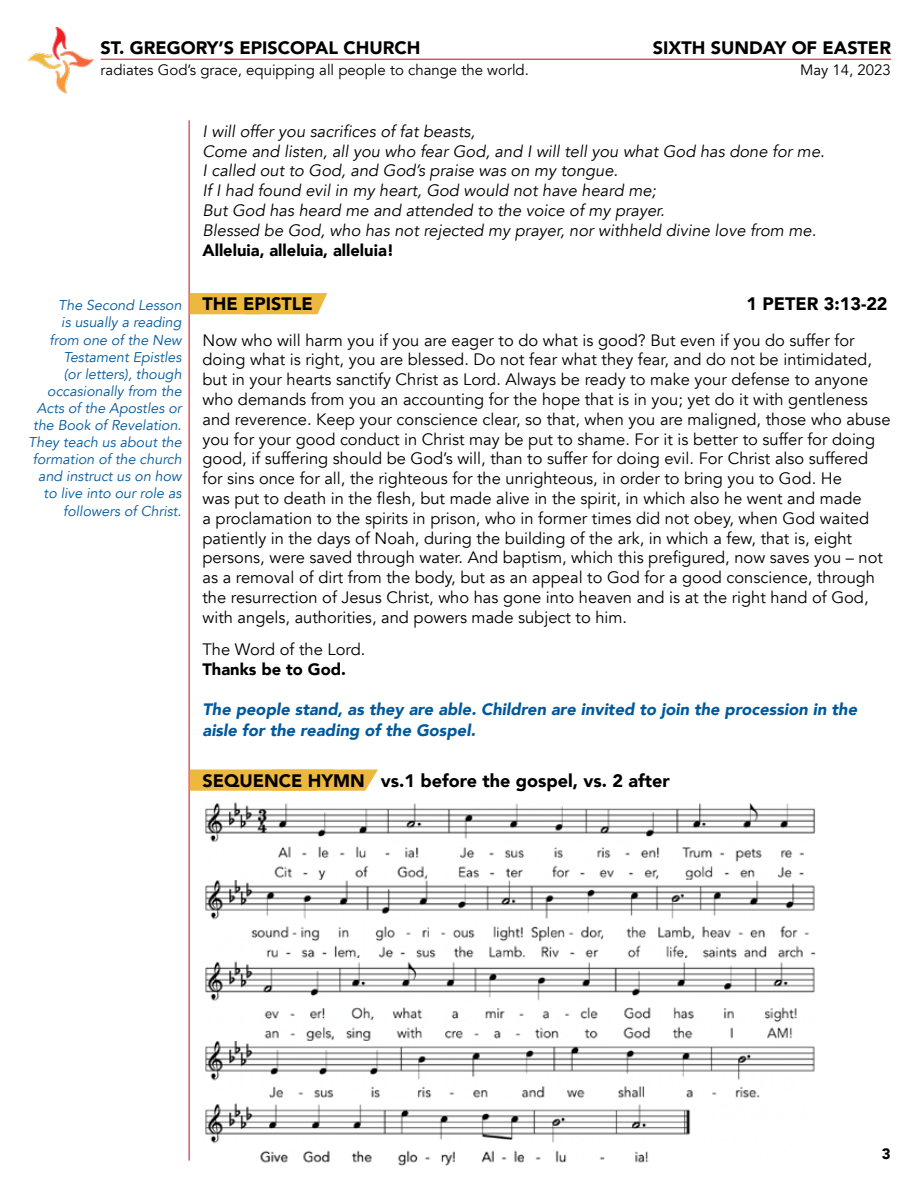
<style>
.page{position:relative;width:918px;height:1188px;background:#fff}
.page>*{position:absolute;margin:0;border:0;box-sizing:border-box;transform-origin:0 0}
.t1{font:900 18px "Avenir";color:#000}
.t2{font:16.5px/19.8px "Avenir";color:#000}
.t3{font:italic 16.5px/19.8px "Avenir";color:#000}
.t4{font:italic 900 16.5px/21.6px "Avenir";color:#00599d}
.t5{font:900 16.5px "Avenir";color:#000}
.t6{font:15px "Avenir";color:#000}
.t7{font:900 15px "Avenir";color:#000}
.t8{font:italic 14.25px/17.1px "Avenir";color:#00599d;text-align:right}
</style>
<div class="page">
<hr style="left:101px;top:59px;width:790px;height:1px;background:#d2232a">
<img style="left:27px;top:27px;width:97px;height:67px">
<hr style="left:189px;top:120px;width:1px;height:1041px;background:#d2232a">
<svg style="left:190px;top:770px;width:188px;height:21px;background:#ecbb46"></svg>
<img style="left:205px;top:802px;width:611px;height:156px">
<img style="left:205px;top:961px;width:610px;height:137px">
<img style="left:205px;top:1103px;width:486px;height:63px">
<svg style="left:190px;top:293px;width:137px;height:21px;background:#ecba44"></svg>
<p class="t1" style="left:101px;top:33px;width:321px">ST. GREGORY’S EPISCOPAL CHURCH</p>
<p class="t6" style="left:101px;top:61px;width:430px">radiates God’s grace, equipping all people to change the world.</p>
<p class="t1" style="left:653px;top:33px;width:240px">SIXTH SUNDAY OF EASTER</p>
<p class="t6" style="left:800px;top:61px;width:92px">May 14, 2023</p>
<p class="t8" style="left:28px;top:297px;width:155px">The Second Lesson<br>is usually a reading<br>from one of the New<br>Testament Epistles<br>(or letters), though occasionally from the<br>Acts of the Apostles or the Book of Revelation.<br>They teach us about the formation of the church and instruct us on how to live into our role as followers of Christ.</p>
<p class="t3" style="left:202px;top:122px;width:624px">I will offer you sacrifices of fat beasts,<br>Come and listen, all you who fear God, and I will tell you what God has done for me.<br>I called out to God, and God’s praise was on my tongue.<br>If I had found evil in my heart, God would not have heard me;<br>But God has heard me and attended to the voice of my prayer.<br>Blessed be God, who has not rejected my prayer, nor withheld divine love from me.</p>
<p class="t5" style="left:202px;top:236px;width:193px">Alleluia, alleluia, alleluia!</p>
<p class="t1" style="left:202px;top:288px;width:112px">THE EPISTLE</p>
<p class="t1" style="left:746px;top:288px;width:143px">1 PETER 3:13-22</p>
<p class="t2" style="left:202px;top:330px;width:690px">Now who will harm you if you are eager to do what is good? But even if you do suffer for doing what is right, you are blessed. Do not fear what they fear, and do not be intimidated, but in your hearts sanctify Christ as Lord. Always be ready to make your defense to anyone who demands from you an accounting for the hope that is in you; yet do it with gentleness and reverence. Keep your conscience clear, so that, when you are maligned, those who abuse you for your good conduct in Christ may be put to shame. For it is better to suffer for doing good, if suffering should be God’s will, than to suffer for doing evil. For Christ also suffered for sins once for all, the righteous for the unrighteous, in order to bring you to God. He<br>was put to death in the flesh, but made alive in the spirit, in which also he went and made<br>a proclamation to the spirits in prison, who in former times did not obey, when God waited patiently in the days of Noah, during the building of the ark, in which a few, that is, eight persons, were saved through water. And baptism, which this prefigured, now saves you – not as a removal of dirt from the body, but as an appeal to God for a good conscience, through the resurrection of Jesus Christ, who has gone into heaven and is at the right hand of God, with angels, authorities, and powers made subject to him.</p>
<p class="t2" style="left:202px;top:640px;width:164px">The Word of the Lord.</p>
<p class="t5" style="left:202px;top:655px;width:145px">Thanks be to God.</p>
<p class="t4" style="left:202px;top:698px;width:656px">The people stand, as they are able. Children are invited to join the procession in the aisle for the reading of the Gospel.</p>
<p class="t1" style="left:202px;top:765px;width:469px">SEQUENCE HYMN vs.1 before the gospel, vs. 2 after</p>
<p class="t7" style="left:882px;top:1141px;width:10px">3</p>
</div>
